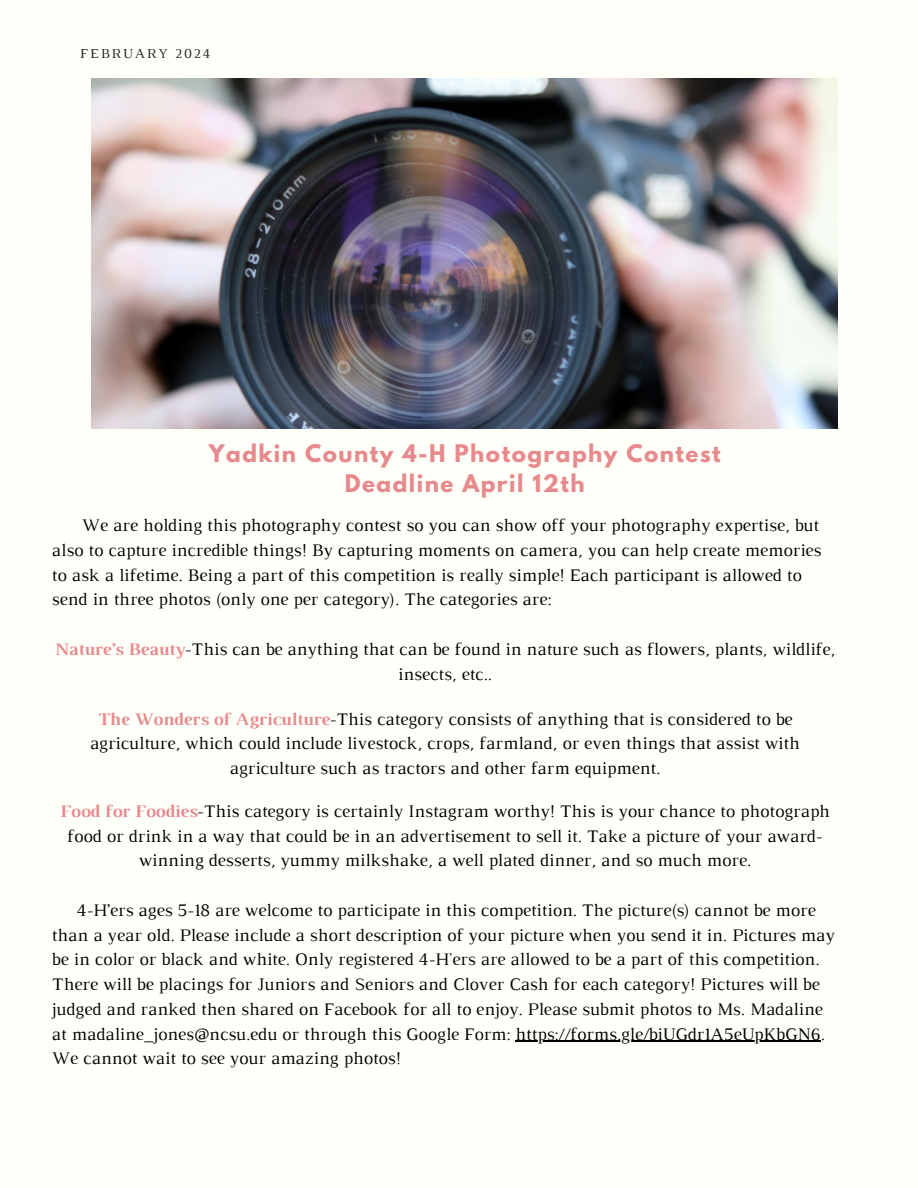
<style>
.page{position:relative;width:918px;height:1188px;background:#fffff9}
.page>*{position:absolute;margin:0;border:0;box-sizing:border-box;transform-origin:0 0}
.t1{font:700 21.45px/30px "League Spartan";letter-spacing:.07em;color:#e68a8e;text-align:center}
.t2{font:18px/24.8px "Luthier";color:#000;text-align:center}
.t3{font:13.95px "Luthier";letter-spacing:.14em;color:#222}
.s1{font-weight:700;color:#e68a8e}
</style>
<div class="page">
<img style="left:92px;top:78px;width:746px;height:350px">
<hr style="left:516px;top:1041px;width:305px;height:1px;background:#000">
<p class="t3" style="left:80px;top:49px;width:132px">FEBRUARY 2024</p>
<h1 class="t1" style="left:209px;top:441px;width:513px">Yadkin County 4-H Photography Contest<br>Deadline April 12th</h1>
<h2 class="t2" style="left:52px;top:514px;width:771px;text-align:left;text-indent:30px">We are holding this photography contest so you can show off your photography expertise, but also to capture incredible things! By capturing moments on camera, you can help create memories to ask a lifetime. Being a part of this competition is really simple! Each participant is allowed to send in three photos (only one per category). The categories are:</h2>
<h2 class="t2" style="left:55px;top:638px;width:782px"><span class="s1">Nature’s Beauty</span>-This can be anything that can be found in nature such as flowers, plants, wildlife, insects, etc..</h2>
<h2 class="t2" style="left:90px;top:708px;width:711px"><span class="s1">The Wonders of Agriculture</span>-This category consists of anything that is considered to be agriculture, which could include livestock, crops, farmland, or even things that assist with agriculture such as tractors and other farm equipment.</h2>
<h2 class="t2" style="left:60px;top:800px;width:772px"><span class="s1">Food for Foodies</span>-This category is certainly Instagram worthy! This is your chance to photograph food or drink in a way that could be in an advertisement to sell it. Take a picture of your award&shy;winning desserts, yummy milkshake, a well plated dinner, and so much more.</h2>
<h2 class="t2" style="left:52px;top:899px;width:784px;text-align:left;text-indent:25px">4-H’ers ages 5-18 are welcome to participate in this competition. The picture(s) cannot be more than a year old. Please include a short description of your picture when you send it in. Pictures may be in color or black and white. Only registered 4-H'ers are allowed to be a part of this competition.<br>There will be placings for Juniors and Seniors and Clover Cash for each category! Pictures will be judged and ranked then shared on Facebook for all to enjoy. Please submit photos to Ms. Madaline at madaline_jones@ncsu.edu or through this Google Form: https://forms.gle/biUGdr1A5eUpKbGN6.<br>We cannot wait to see your amazing photos!</h2>
</div>
